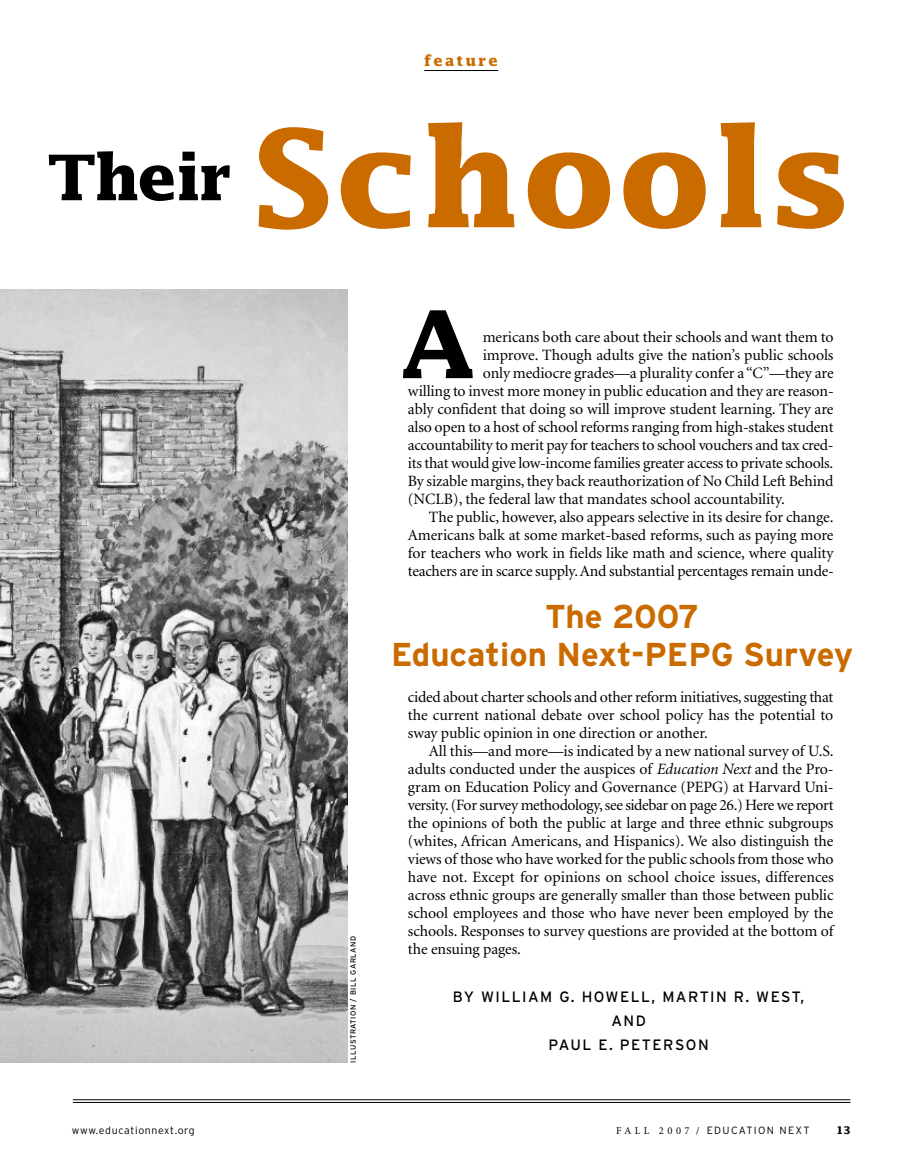
<style>
.page{position:relative;width:905px;height:1175px;background:#fff}
.page>*{position:absolute;margin:0;border:0;box-sizing:border-box;transform-origin:0 0}
.t1{font:700 135px "Lucida";letter-spacing:.025em;color:#ca6b00}
.t2{font:700 93px "Lucida";color:#000}
.t3{font:700 33px/38px "Interstate";color:#ca6b00;text-align:center}
.t4{font:15.75px/18px "Minion";letter-spacing:-.01em;color:#000;text-align:justify}
.t5{font:15px/24px "Interstate";letter-spacing:.1em;color:#000;text-align:center}
.t6{font:700 15px "Lucida";letter-spacing:.135em;color:#ca6b00}
.t7{font:300 10.5px "Interstate";letter-spacing:.13em;color:#000}
.t8{font:300 10.5px "Interstate";letter-spacing:.065em;color:#000}
.t9{font:700 10.5px "Lucida";color:#000}
.t10{font:7.5px "Interstate";letter-spacing:.065em;color:#000}
.s1{font-style:italic}
.s2{font-family:"Minion";font-weight:400}
</style>
<div class="page">
<hr style="left:424px;top:70px;width:74px;height:1px;background:#000">
<img style="left:0;top:289px;width:347px;height:773px">
<hr style="left:73px;top:1102px;width:777px;height:1px;background:#000">
<hr style="left:73px;top:1099px;width:777px;height:1px;background:#000">
<p class="t6" style="left:424px;top:52px;width:75px">feature</p>
<h1 class="t1" style="left:47px;top:102px;width:804px"><sup>Their</sup> Schools</h1>
<h2 class="t2" style="left:399px;top:292px;width:77px">A</h2>
<p class="t4" style="left:482px;top:329px;width:352px">mericans both care about their schools and want them to</p>
<p class="t4" style="left:482px;top:347px;width:352px">improve. Though adults give the nation’s public schools</p>
<p class="t4" style="left:482px;top:365px;width:352px">only mediocre grades—a plurality confer a “C”—they are</p>
<p class="t4" style="left:408px;top:383px;width:427px">willing to invest more money in public education and they are reason-</p>
<p class="t4" style="left:408px;top:401px;width:427px">ably confident that doing so will improve student learning. They are</p>
<p class="t4" style="left:408px;top:419px;width:427px">also open to a host of school reforms ranging from high-stakes student</p>
<p class="t4" style="left:408px;top:437px;width:427px">accountability to merit pay for teachers to school vouchers and tax cred-</p>
<p class="t4" style="left:408px;top:455px;width:427px">its that would give low-income families greater access to private schools.</p>
<p class="t4" style="left:408px;top:473px;width:427px">By sizable margins, they back reauthorization of No Child Left Behind</p>
<p class="t4" style="left:408px;top:491px;width:378px">(NCLB), the federal law that mandates school accountability.</p>
<p class="t4" style="left:429px;top:509px;width:406px">The public, however, also appears selective in its desire for change.</p>
<p class="t4" style="left:408px;top:527px;width:427px">Americans balk at some market-based reforms, such as paying more</p>
<p class="t4" style="left:408px;top:545px;width:427px">for teachers who work in fields like math and science, where quality</p>
<p class="t4" style="left:408px;top:563px;width:427px">teachers are in scarce supply.And substantial percentages remain unde-</p>
<p class="t10" style="left:349px;top:1062px;width:128px;rotate:-90deg">ILLUSTRATION / BILL GARLAND</p>
<h3 class="t3" style="left:391px;top:597px;width:464px">The 2007<br>Education Next-PEPG Survey</h3>
<p class="t4" style="left:408px;top:689px;width:427px">cided about charter schools and other reform initiatives, suggesting that the current national debate over school policy has the potential to sway public opinion in one direction or another.</p>
<p class="t4" style="left:408px;top:743px;width:427px;text-indent:21px">All this—and more—is indicated by a new national survey of U.S. adults conducted under the auspices of <span class="s1">Education Next</span> and the Pro&shy;gram on Education Policy and Governance (PEPG) at Harvard Uni&shy;versity. (For survey methodology, see sidebar on page 26.) Here we report the opinions of both the public at large and three ethnic subgroups (whites, African Americans, and Hispanics). We also distinguish the views of those who have worked for the public schools from those who have not. Except for opinions on school choice issues, differences across ethnic groups are generally smaller than those between public school employees and those who have never been employed by the schools. Responses to survey questions are provided at the bottom of the ensuing pages.</p>
<p class="t5" style="left:453px;top:984px;width:353px">BY WILLIAM G. HOWELL, MARTIN R. WEST,<br>AND<br>PAUL E. PETERSON</p>
<p class="t8" style="left:72px;top:1124px;width:125px">www.educationnext.org</p>
<p class="t7" style="left:616px;top:1124px;width:195px"><span class="s2">FA L L 2 0 0 7 /</span> EDUCATION NEXT</p>
<p class="t9" style="left:836px;top:1124px;width:16px">13</p>
</div>
